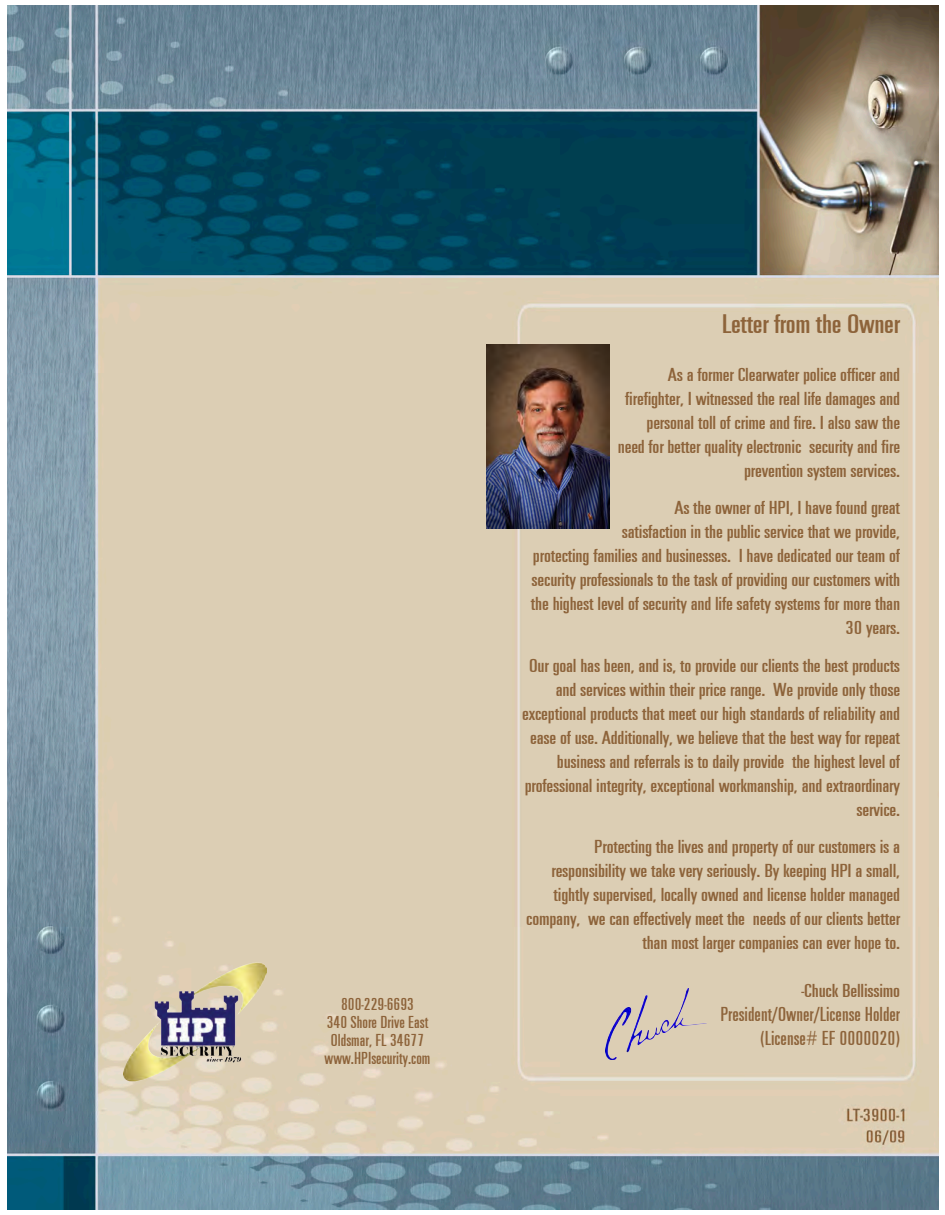
<style>
.page{position:relative;width:945px;height:1215px;background:#fff}
.page>*{position:absolute;margin:0;border:0;box-sizing:border-box;transform-origin:0 0}
.t1{font:27.9px "U59 Normal";letter-spacing:-.01em;color:#8d633a;scale:1.15 1}
.t2{font:21px "U59 Normal";color:#8d633a}
.t3{font:19.5px/24px "U59 Normal";letter-spacing:-.01em;color:#8d633a;text-align:right;scale:1.15 1}
.t4{font:18px "U59 Normal";color:#8d633a}
</style>
<div class="page">
<img style="left:7px;top:6px;width:932px;height:1204px">
<img style="left:487px;top:344px;width:122px;height:184px">
<img style="left:605px;top:988px;width:102px;height:71px">
<img style="left:123px;top:963px;width:144px;height:119px">
<p class="t4" style="left:341px;top:994px;width:75px">800-229-6693</p>
<p class="t4" style="left:327px;top:1012px;width:103px">340 Shore Drive East</p>
<p class="t4" style="left:331px;top:1030px;width:95px">Oldsmar, FL 34677</p>
<p class="t4" style="left:325px;top:1048px;width:107px">www.HPIsecurity.com</p>
<p class="t1" style="left:722px;top:308px;width:157px">Letter from the Owner</p>
<p class="t3" style="left:618px;top:362px;width:247px">As a former Clearwater police officer and firefighter, I witnessed the real life damages and personal toll of crime and fire. I also saw the need for better quality electronic security and fire prevention system services.</p>
<p class="t3" style="left:531px;top:496px;width:323px">As the owner of HPI, I have found great<br>satisfaction in the public service that we provide,<br>protecting families and businesses. I have dedicated our team of security professionals to the task of providing our customers with the highest level of security and life safety systems for more than 30 years.</p>
<p class="t3" style="left:522px;top:653px;width:330px">Our goal has been, and is, to provide our clients the best products and services within their price range. We provide only those exceptional products that meet our high standards of reliability and ease of use. Additionally, we believe that the best way for repeat business and referrals is to daily provide the highest level of professional integrity, exceptional workmanship, and extraordinary service.</p>
<p class="t3" style="left:526px;top:835px;width:327px">Protecting the lives and property of our customers is a responsibility we take very seriously. By keeping HPI a small, tightly supervised, locally owned and license holder managed company, we can effectively meet the needs of our clients better than most larger companies can ever hope to.</p>
<p class="t3" style="left:802px;top:979px;width:87px">-Chuck Bellissimo</p>
<p class="t2" style="left:720px;top:1003px;width:181px">President/Owner/License Holder</p>
<p class="t2" style="left:760px;top:1027px;width:142px">(License# EF 0000020)</p>
</div>
